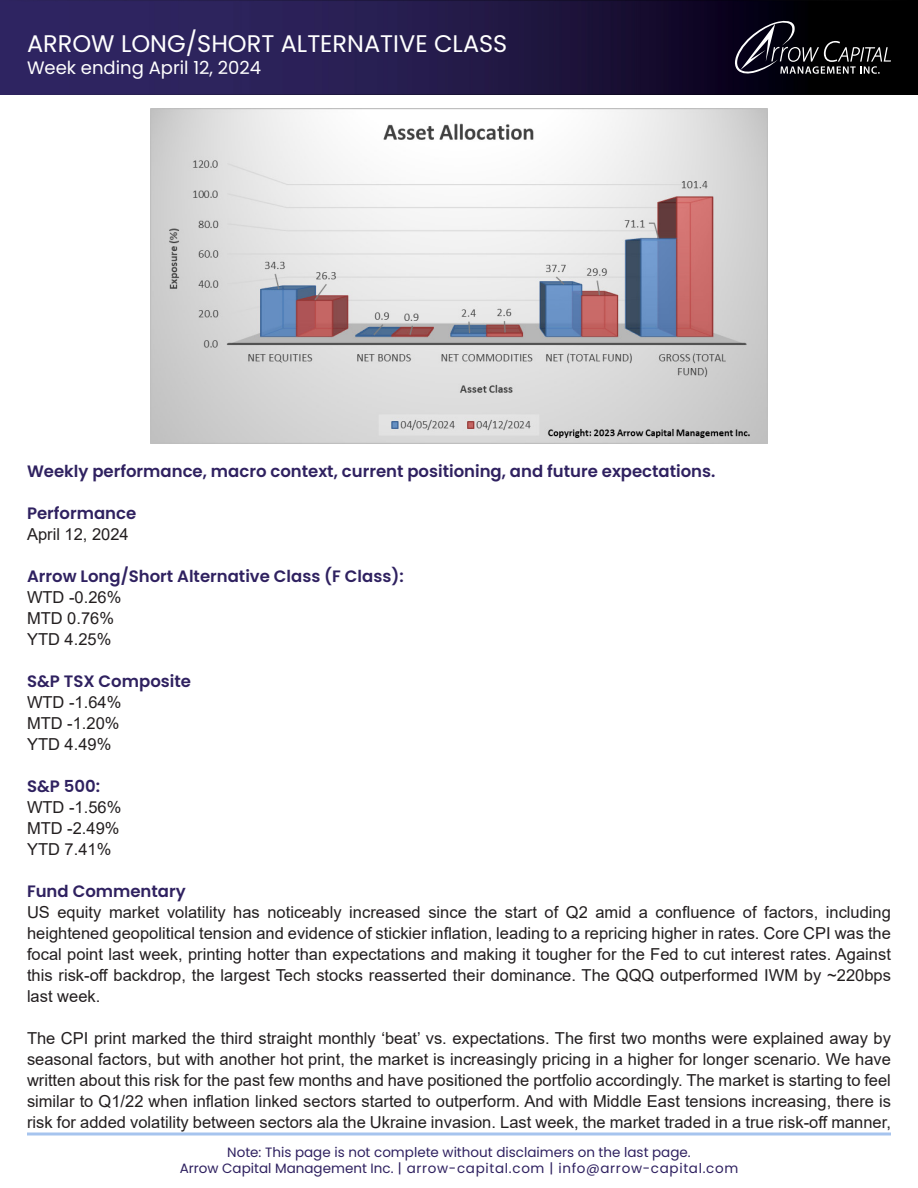
<style>
.page{position:relative;width:918px;height:1188px;background:#fff}
.page>*{position:absolute;margin:0;border:0;box-sizing:border-box;transform-origin:0 0}
.t1{font:24px "Poppins";color:#fff}
.t2{font:18px "Poppins";color:#fff}
.t3{font:16.5px/21px "Arial";color:#231f20;text-align:justify}
.t4{font:600 16.5px "Poppins";color:#2f2160}
.t5{font:13.5px "Poppins";letter-spacing:.05em;color:#2f2160}
.t6{font:13.5px "Poppins";color:#2f2160}
</style>
<div class="page">
<img style="left:0;top:0;width:918px;height:95px">
<svg style="left:735px;top:21px;width:156px;height:53px;background:#26252b"></svg>
<svg style="left:27px;top:1132px;width:864px;height:4px;background:#bcd2f2"></svg>
<img style="left:151px;top:108px;width:617px;height:335px">
<p class="t1" style="left:27px;top:30px;width:482px">ARROW LONG/SHORT ALTERNATIVE CLASS</p>
<p class="t2" style="left:27px;top:57px;width:236px">Week ending April 12, 2024</p>
<p class="t4" style="left:27px;top:462px;width:690px">Weekly performance, macro context, current positioning, and future expectations.</p>
<p class="t4" style="left:27px;top:504px;width:111px">Performance</p>
<p class="t3" style="left:27px;top:524px;width:103px">April 12, 2024</p>
<p class="t4" style="left:27px;top:567px;width:378px">Arrow Long/Short Alternative Class (F Class):</p>
<p class="t3" style="left:27px;top:587px;width:96px">WTD -0.26%</p>
<p class="t3" style="left:27px;top:608px;width:89px">MTD 0.76%</p>
<p class="t3" style="left:27px;top:629px;width:86px">YTD 4.25%</p>
<p class="t4" style="left:27px;top:672px;width:166px">S&amp;P TSX Composite</p>
<p class="t3" style="left:27px;top:692px;width:96px">WTD -1.64%</p>
<p class="t3" style="left:27px;top:713px;width:94px">MTD -1.20%</p>
<p class="t3" style="left:27px;top:734px;width:86px">YTD 4.49%</p>
<p class="t4" style="left:27px;top:777px;width:75px">S&amp;P 500:</p>
<p class="t3" style="left:27px;top:797px;width:96px">WTD -1.56%</p>
<p class="t3" style="left:27px;top:818px;width:94px">MTD -2.49%</p>
<p class="t3" style="left:27px;top:839px;width:86px">YTD 7.41%</p>
<p class="t4" style="left:27px;top:882px;width:160px">Fund Commentary</p>
<p class="t3" style="left:27px;top:902px;width:865px">US equity market volatility has noticeably increased since the start of Q2 amid a confluence of factors, including heightened geopolitical tension and evidence of stickier inflation, leading to a repricing higher in rates. Core CPI was the focal point last week, printing hotter than expectations and making it tougher for the Fed to cut interest rates. Against this risk-off backdrop, the largest Tech stocks reasserted their dominance. The QQQ outperformed IWM by ~220bps last week.</p>
<p class="t3" style="left:27px;top:1028px;width:865px">The CPI print marked the third straight monthly ‘beat’ vs. expectations. The first two months were explained away by seasonal factors, but with another hot print, the market is increasingly pricing in a higher for longer scenario. We have written about this risk for the past few months and have positioned the portfolio accordingly. The market is starting to feel similar to Q1/22 when inflation linked sectors started to outperform. And with Middle East tensions increasing, there is risk for added volatility between sectors ala the Ukraine invasion. Last week, the market traded in a true risk-off manner,</p>
<p class="t6" style="left:227px;top:1144px;width:465px">Note: This page is not complete without disclaimers on the last page.</p>
<p class="t5" style="left:180px;top:1160px;width:560px">Arrow Capital Management Inc. | arrow-capital.com | info@arrow-capital.com</p>
</div>
